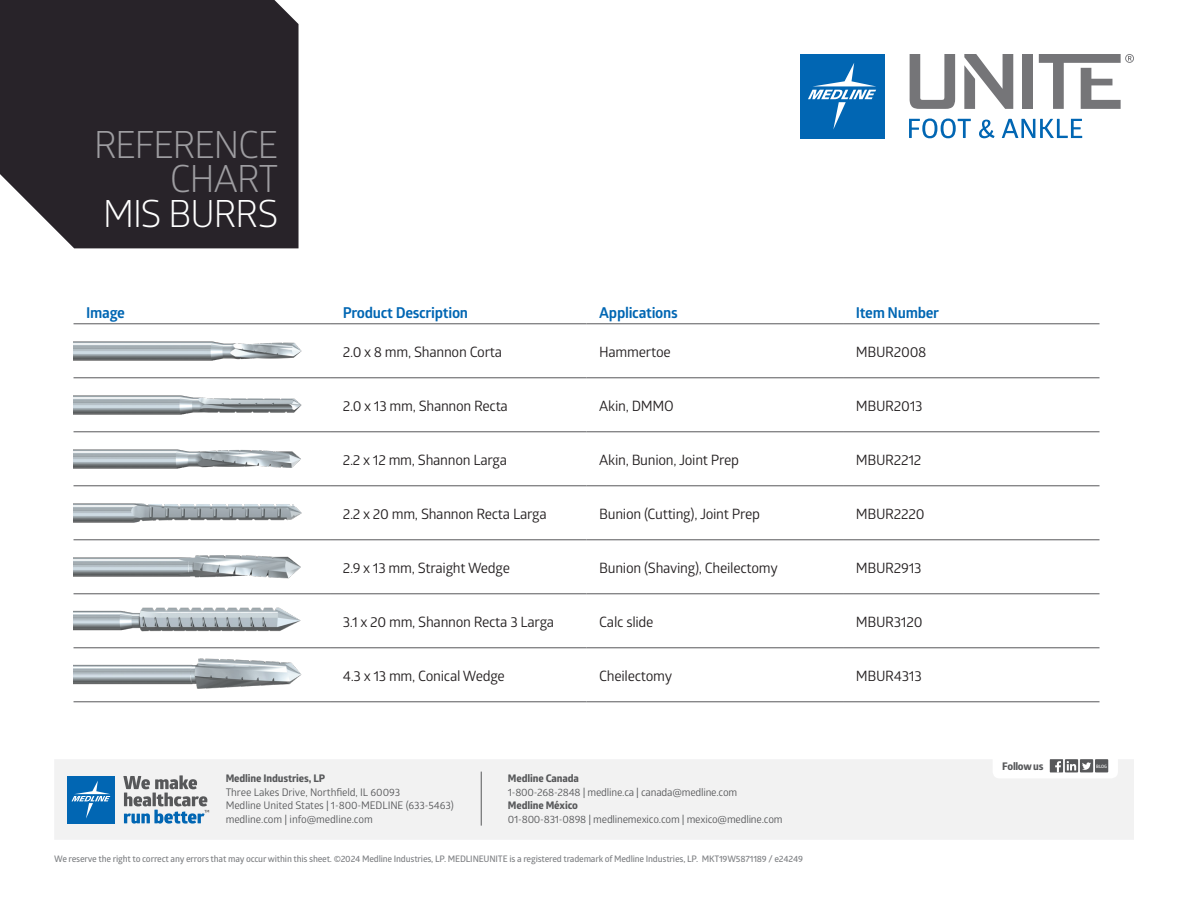
<style>
.page{position:relative;width:1188px;height:918px;background:#fff}
.page>*{position:absolute;margin:0;border:0;box-sizing:border-box;transform-origin:0 0}
.A4{font:37.5px/34.5px "Glober";letter-spacing:-.04em;color:#9e9da1;text-align:right}
.A4-2{font:37.5px "Glober";letter-spacing:-.04em;color:#fff}
.t1{font:700 15px "Glober";letter-spacing:-.02em;color:#0166b3}
.t2{font:14.25px "Glober";letter-spacing:-.02em;color:#231f20}
.t3{font:10.5px/13.5px "Glober";letter-spacing:-.01em;color:#57585a}
.t4{font:700 10.5px "Globerx";letter-spacing:-.03em;color:#57585a}
.MEDLINE_-_Reference_Trademark{font:600 9px "Glober";letter-spacing:-.02em;color:#808285}
.t5{font:600 4.5px "Glober";color:#fff}
.s1{font-family:"Globerx";font-weight:700}
</style>
<div class="page">
<div style="left:54px;top:759px;width:1080px;height:81px;background:#f2f2f2"></div>
<svg style="left:1065px;top:759px;width:13px;height:13px"></svg>
<svg style="left:1067px;top:761px;width:9px;height:9px"></svg>
<div style="left:1080px;top:759px;width:13px;height:13px;background:#57585a"></div>
<svg style="left:1082px;top:762px;width:9px;height:8px"></svg>
<div style="left:1050px;top:759px;width:13px;height:13px;background:#57585a"></div>
<svg style="left:1055px;top:761px;width:6px;height:11px"></svg>
<div style="left:1095px;top:759px;width:13px;height:13px;background:#57585a"></div>
<svg style="left:123px;top:775px;width:86px;height:49px"></svg>
<div style="left:67px;top:776px;width:48px;height:48px;background:#0166b3"></div>
<svg style="left:72px;top:781px;width:38px;height:38px"></svg>
<hr style="left:481px;top:772px;width:1px;height:54px;background:#57585a">
<svg style="left:910px;top:54px;width:45px;height:55px"></svg>
<div style="left:1022px;top:54px;width:11px;height:55px;background:#757578"></div>
<svg style="left:964px;top:54px;width:49px;height:55px"></svg>
<svg style="left:1039px;top:54px;width:95px;height:55px"></svg>
<div style="left:800px;top:54px;width:84px;height:84px;background:#0166b3"></div>
<svg style="left:808px;top:63px;width:68px;height:66px"></svg>
<svg style="left:909px;top:119px;width:62px;height:19px"></svg>
<svg style="left:979px;top:120px;width:16px;height:18px"></svg>
<svg style="left:1002px;top:119px;width:80px;height:19px"></svg>
<div style="left:0;top:0;width:299px;height:248px;background:#282329"></div>
<hr style="left:330px;top:324px;width:257px;height:1px;background:#57585a">
<hr style="left:587px;top:324px;width:256px;height:1px;background:#57585a">
<hr style="left:843px;top:324px;width:257px;height:1px;background:#57585a">
<hr style="left:330px;top:378px;width:257px;height:1px;background:#57585a">
<hr style="left:587px;top:378px;width:256px;height:1px;background:#57585a">
<hr style="left:843px;top:378px;width:257px;height:1px;background:#57585a">
<hr style="left:330px;top:432px;width:257px;height:1px;background:#57585a">
<hr style="left:587px;top:432px;width:256px;height:1px;background:#57585a">
<hr style="left:843px;top:432px;width:257px;height:1px;background:#57585a">
<hr style="left:330px;top:486px;width:257px;height:1px;background:#57585a">
<hr style="left:587px;top:486px;width:256px;height:1px;background:#57585a">
<hr style="left:843px;top:486px;width:257px;height:1px;background:#57585a">
<hr style="left:330px;top:540px;width:257px;height:1px;background:#57585a">
<hr style="left:587px;top:540px;width:256px;height:1px;background:#57585a">
<hr style="left:843px;top:540px;width:257px;height:1px;background:#57585a">
<hr style="left:330px;top:594px;width:257px;height:1px;background:#57585a">
<hr style="left:587px;top:594px;width:256px;height:1px;background:#57585a">
<hr style="left:843px;top:594px;width:257px;height:1px;background:#57585a">
<hr style="left:330px;top:648px;width:257px;height:1px;background:#57585a">
<hr style="left:587px;top:648px;width:256px;height:1px;background:#57585a">
<hr style="left:843px;top:648px;width:257px;height:1px;background:#57585a">
<hr style="left:74px;top:702px;width:256px;height:1px;background:#57585a">
<hr style="left:330px;top:702px;width:257px;height:1px;background:#57585a">
<hr style="left:587px;top:702px;width:256px;height:1px;background:#57585a">
<hr style="left:843px;top:702px;width:257px;height:1px;background:#57585a">
<img style="left:74px;top:539px;width:264px;height:56px">
<img style="left:74px;top:660px;width:253px;height:43px">
<img style="left:74px;top:395px;width:228px;height:20px">
<img style="left:74px;top:485px;width:262px;height:68px">
<img style="left:74px;top:323px;width:259px;height:56px">
<img style="left:74px;top:580px;width:257px;height:80px">
<img style="left:74px;top:431px;width:259px;height:68px">
<p class="A4" style="left:94px;top:126px;width:186px">REFERENCE<br>CHART</p>
<p class="A4-2" style="left:103px;top:187px;width:177px">MIS BURRS</p>
<p class="t1" style="left:86px;top:302px;width:40px">Image</p>
<p class="t1" style="left:343px;top:302px;width:127px">Product Description</p>
<p class="t1" style="left:599px;top:302px;width:80px">Applications</p>
<p class="t1" style="left:856px;top:302px;width:85px">Item Number</p>
<p class="t2" style="left:343px;top:342px;width:161px">2.0 x 8 mm, Shannon Corta</p>
<p class="t2" style="left:599px;top:342px;width:73px">Hammertoe</p>
<p class="t2" style="left:856px;top:342px;width:72px">MBUR2008</p>
<p class="t2" style="left:343px;top:396px;width:167px">2.0 x 13 mm, Shannon Recta</p>
<p class="t2" style="left:599px;top:396px;width:76px">Akin, DMMO</p>
<p class="t2" style="left:856px;top:396px;width:68px">MBUR2013</p>
<p class="t2" style="left:343px;top:450px;width:166px">2.2 x 12 mm, Shannon Larga</p>
<p class="t2" style="left:599px;top:450px;width:141px">Akin, Bunion, Joint Prep</p>
<p class="t2" style="left:856px;top:450px;width:67px">MBUR2212</p>
<p class="t2" style="left:343px;top:504px;width:206px">2.2 x 20 mm, Shannon Recta Larga</p>
<p class="t2" style="left:599px;top:504px;width:162px">Bunion (Cutting), Joint Prep</p>
<p class="t2" style="left:856px;top:504px;width:70px">MBUR2220</p>
<p class="t2" style="left:343px;top:558px;width:169px">2.9 x 13 mm, Straight Wedge</p>
<p class="t2" style="left:599px;top:558px;width:180px">Bunion (Shaving), Cheilectomy</p>
<p class="t2" style="left:856px;top:558px;width:67px">MBUR2913</p>
<p class="t2" style="left:343px;top:612px;width:213px">3.1 x 20 mm, Shannon Recta 3 Larga</p>
<p class="t2" style="left:599px;top:612px;width:56px">Calc slide</p>
<p class="t2" style="left:856px;top:612px;width:68px">MBUR3120</p>
<p class="t2" style="left:343px;top:666px;width:164px">4.3 x 13 mm, Conical Wedge</p>
<p class="t2" style="left:599px;top:666px;width:74px">Cheilectomy</p>
<p class="t2" style="left:856px;top:666px;width:68px">MBUR4313</p>
<p class="t3" style="left:226px;top:771px;width:230px"><span class="s1">Medline Industries, LP<br></span>Three Lakes Drive, Northfield, IL 60093<br>Medline United States | 1-800-MEDLINE (633-5463) medline.com | info@medline.com</p>
<p class="t3" style="left:508px;top:771px;width:231px"><span class="s1">Medline Canada<br></span>1-800-268-2848 | medline.ca | canada@medline.com</p>
<p class="t3" style="left:508px;top:798px;width:276px"><span class="s1">Medline México<br></span>01-800-831-0898 | medlinemexico.com | mexico@medline.com</p>
<p class="MEDLINE_-_Reference_Trademark" style="left:54px;top:853px;width:750px">We reserve the right to correct any errors that may occur within this sheet. ©2024 Medline Industries, LP. MEDLINEUNITE is a registered trademark of Medline Industries, LP. MKT19W5871189 / e24249</p>
<p class="t4" style="left:1002px;top:759px;width:43px">Follow us</p>
<p class="t5" style="left:1096px;top:763px;width:12px">BLOG</p>
</div>
